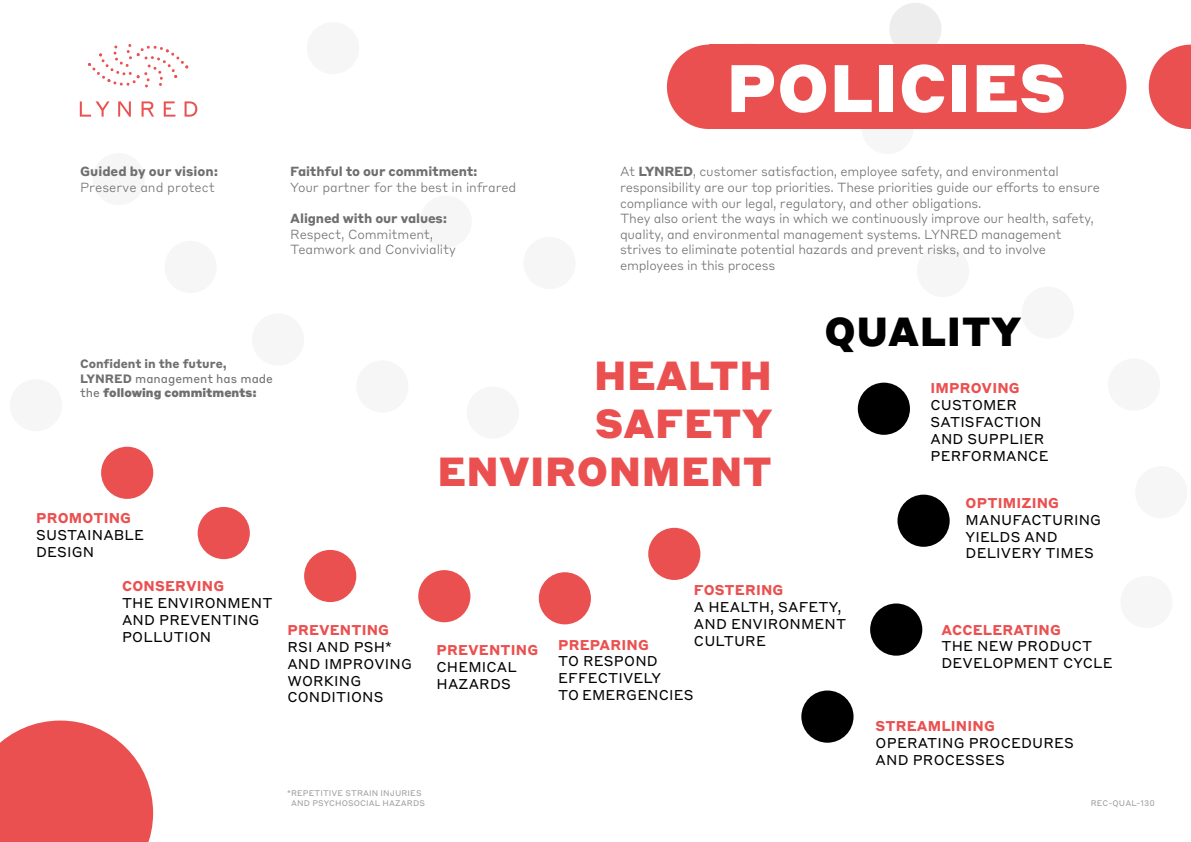
<style>
.page{position:relative;width:1191px;height:842px;background:#fff}
.page>*{position:absolute;margin:0;border:0;box-sizing:border-box;transform-origin:0 0}
.t1{font:900 66px "Styrene B";letter-spacing:.01em;color:#fff}
.t2{font:900 40px/48px "Styrene B";letter-spacing:.01em;color:#eb5050;text-align:right}
.t3{font:900 40px "Styrene B";letter-spacing:.01em;color:#000}
.t4{font:14px/16.8px "Styrene B";letter-spacing:.01em;color:#000}
.t5{font:700 14px "Styrene B";letter-spacing:.01em;color:#eb5050}
.t6{font:300 13px/15.6px "Styrene B";letter-spacing:-.02em;color:#706f6f}
.t7{font:700 13px "Styrene B";letter-spacing:-.01em;color:#706f6f}
.t8{font:300 13px "Styrene B";color:#706f6f}
.t9{font:700 12px/14.4px "Styrene B";color:#706f6f}
.t10{font:8px/9.6px "Styrene B";letter-spacing:.01em;color:#9d9d9c;text-align:center}
.s1{font-weight:700}
.s2{font-weight:400}
.s3{font-weight:900}
</style>
<div class="page">
<div style="left:1042px;top:45px;width:84px;height:84px;background:#eb5050;border-radius:50%"></div>
<svg style="left:1148px;top:45px;width:43px;height:84px"></svg>
<div style="left:667px;top:45px;width:84px;height:84px;background:#eb5050;border-radius:50%"></div>
<div style="left:889px;top:3px;width:52px;height:52px;background:#ededed;border-radius:50%"></div>
<div style="left:467px;top:386px;width:52px;height:53px;background:#f6f6f6;border-radius:50%"></div>
<div style="left:356px;top:360px;width:52px;height:53px;background:#f6f6f6;border-radius:50%"></div>
<div style="left:252px;top:313px;width:52px;height:53px;background:#f6f6f6;border-radius:50%"></div>
<div style="left:164px;top:241px;width:53px;height:52px;background:#f6f6f6;border-radius:50%"></div>
<div style="left:523px;top:237px;width:52px;height:52px;background:#f6f6f6;border-radius:50%"></div>
<div style="left:420px;top:196px;width:52px;height:52px;background:#f6f6f6;border-radius:50%"></div>
<div style="left:917px;top:245px;width:52px;height:52px;background:#f6f6f6;border-radius:50%"></div>
<div style="left:861px;top:102px;width:52px;height:52px;background:#f6f6f6;border-radius:50%"></div>
<div style="left:1021px;top:287px;width:52px;height:52px;background:#f6f6f6;border-radius:50%"></div>
<div style="left:1107px;top:359px;width:53px;height:52px;background:#f6f6f6;border-radius:50%"></div>
<div style="left:1135px;top:466px;width:52px;height:52px;background:#f6f6f6;border-radius:50%"></div>
<div style="left:1120px;top:576px;width:52px;height:52px;background:#f6f6f6;border-radius:50%"></div>
<div style="left:307px;top:22px;width:52px;height:52px;background:#f6f6f6;border-radius:50%"></div>
<div style="left:93px;top:153px;width:52px;height:52px;background:#f6f6f6;border-radius:50%"></div>
<div style="left:10px;top:379px;width:52px;height:52px;background:#f6f6f6;border-radius:50%"></div>
<div style="left:648px;top:528px;width:52px;height:52px;background:#eb5050;border-radius:50%"></div>
<div style="left:539px;top:572px;width:52px;height:52px;background:#eb5050;border-radius:50%"></div>
<div style="left:418px;top:570px;width:52px;height:52px;background:#eb5050;border-radius:50%"></div>
<div style="left:304px;top:550px;width:52px;height:52px;background:#eb5050;border-radius:50%"></div>
<div style="left:198px;top:507px;width:52px;height:52px;background:#eb5050;border-radius:50%"></div>
<div style="left:101px;top:447px;width:52px;height:52px;background:#eb5050;border-radius:50%"></div>
<div style="left:857px;top:383px;width:53px;height:52px;background:#000;border-radius:50%"></div>
<div style="left:897px;top:495px;width:52px;height:52px;background:#000;border-radius:50%"></div>
<div style="left:870px;top:603px;width:52px;height:53px;background:#000;border-radius:50%"></div>
<div style="left:801px;top:690px;width:52px;height:53px;background:#000;border-radius:50%"></div>
<div style="left:709px;top:45px;width:375px;height:84px;background:#eb5050"></div>
<svg style="left:80px;top:101px;width:117px;height:16px"></svg>
<svg style="left:88px;top:44px;width:100px;height:43px"></svg>
<svg style="left:0;top:720px;width:153px;height:122px;background:#ed6666"></svg>
<h1 class="t1" style="left:726px;top:31px;width:341px">POLICIES</h1>
<p class="t7" style="left:80px;top:161px;width:140px">Guided by our vision:</p>
<p class="t8" style="left:80px;top:177px;width:136px">Preserve and protect</p>
<p class="t7" style="left:290px;top:161px;width:189px">Faithful to our commitment:</p>
<p class="t6" style="left:290px;top:179px;width:228px">Your partner for the best in infrared</p>
<p class="t7" style="left:290px;top:207px;width:159px">Aligned with our values:</p>
<p class="t6" style="left:290px;top:225px;width:167px">Respect, Commitment,<br>Teamwork and Conviviality</p>
<p class="t6" style="left:620px;top:163px;width:481px">At <span class="s1">LYNRED</span>, customer satisfaction, employee safety, and environmental responsibility are our top priorities. These priorities guide our efforts to ensure compliance with our legal, regulatory, and other obligations.<br>They also orient the ways in which we continuously improve our health, safety, quality, and environmental management systems. LYNRED management strives to eliminate potential hazards and prevent risks, and to involve employees in this process</p>
<p class="t9" style="left:80px;top:356px;width:194px">Confident in the future,<br>LYNRED <span class="s2">management has made the</span> <span class="s3">following commitments:</span></p>
<p class="t5" style="left:36px;top:506px;width:97px">PROMOTING</p>
<p class="t4" style="left:36px;top:525px;width:109px">SUSTAINABLE<br>DESIGN</p>
<p class="t5" style="left:122px;top:574px;width:104px">CONSERVING</p>
<p class="t4" style="left:122px;top:594px;width:152px">THE ENVIRONMENT<br>AND PREVENTING<br>POLLUTION</p>
<h2 class="t2" style="left:437px;top:348px;width:336px">HEALTH<br>SAFETY<br>ENVIRONMENT</h2>
<h2 class="t3" style="left:824px;top:297px;width:198px">QUALITY</h2>
<p class="t5" style="left:930px;top:376px;width:91px">IMPROVING</p>
<p class="t4" style="left:930px;top:396px;width:119px">CUSTOMER<br>SATISFACTION<br>AND SUPPLIER<br>PERFORMANCE</p>
<p class="t5" style="left:965px;top:491px;width:95px">OPTIMIZING</p>
<p class="t4" style="left:965px;top:510px;width:137px">MANUFACTURING<br>YIELDS AND<br>DELIVERY TIMES</p>
<p class="t5" style="left:694px;top:578px;width:91px">FOSTERING</p>
<p class="t4" style="left:694px;top:597px;width:154px">A HEALTH, SAFETY,<br>AND ENVIRONMENT<br>CULTURE</p>
<p class="t5" style="left:287px;top:618px;width:103px">PREVENTING</p>
<p class="t4" style="left:287px;top:637px;width:126px">RSI AND PSH*<br>AND IMPROVING<br>WORKING<br>CONDITIONS</p>
<p class="t5" style="left:558px;top:632px;width:92px">PREPARING</p>
<p class="t5" style="left:436px;top:638px;width:103px">PREVENTING</p>
<p class="t4" style="left:436px;top:657px;width:82px">CHEMICAL<br>HAZARDS</p>
<p class="t4" style="left:558px;top:652px;width:137px">TO RESPOND<br>EFFECTIVELY<br>TO EMERGENCIES</p>
<p class="t10" style="left:287px;top:788px;width:139px">*REPETITIVE STRAIN INJURIES<br>AND PSYCHOSOCIAL HAZARDS</p>
<p class="t5" style="left:941px;top:618px;width:121px">ACCELERATING</p>
<p class="t4" style="left:941px;top:637px;width:173px">THE NEW PRODUCT<br>DEVELOPMENT CYCLE</p>
<p class="t5" style="left:875px;top:714px;width:121px">STREAMLINING</p>
<p class="t4" style="left:875px;top:733px;width:200px">OPERATING PROCEDURES<br>AND PROCESSES</p>
<p class="t10" style="left:1090px;top:798px;width:65px">REC-QUAL-130</p>
</div>
